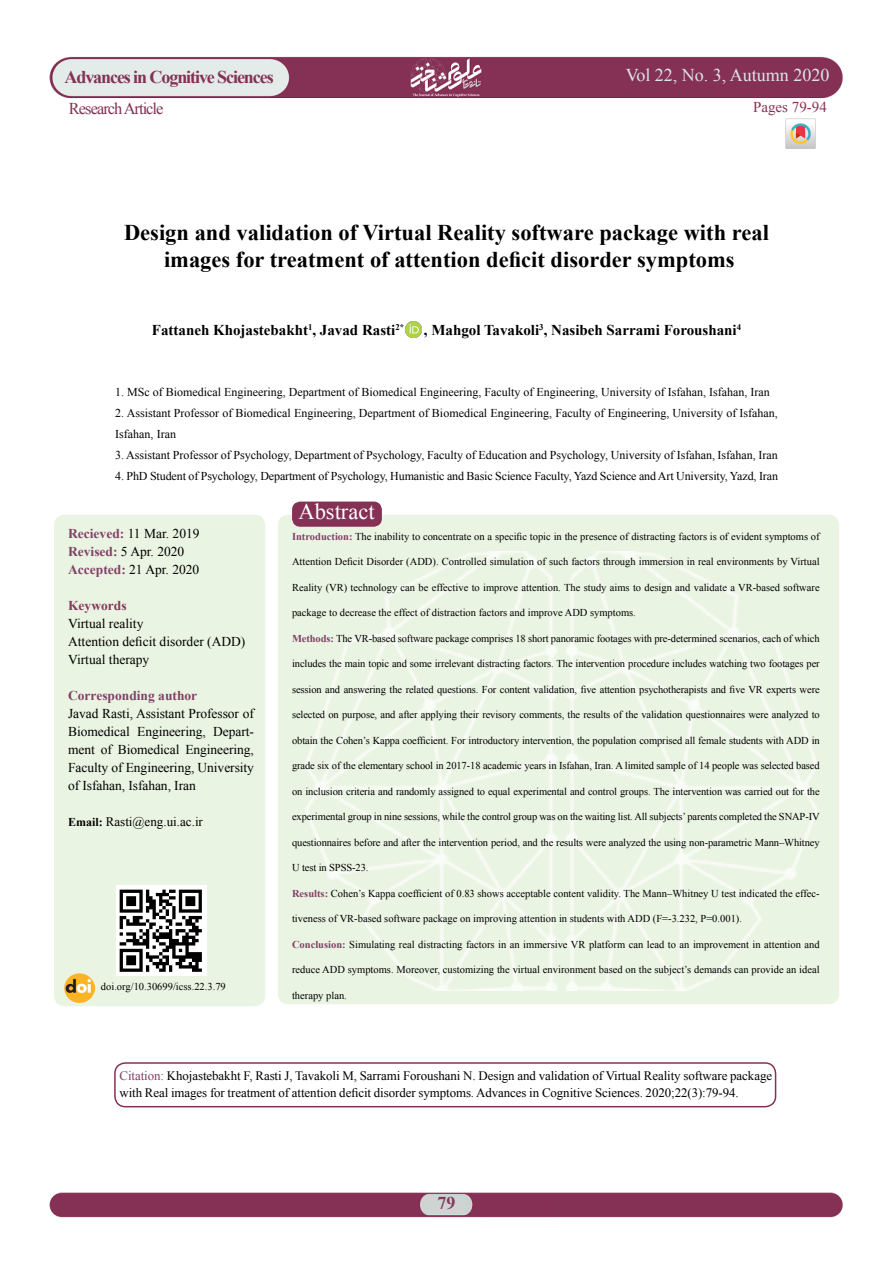
<style>
.page{position:relative;width:893px;height:1263px;background:#fff}
.page>*{position:absolute;margin:0;border:0;box-sizing:border-box;transform-origin:0 0}
.t1{font:700 22.5px/27px "Times New Roman";color:#000;text-align:center}
.t2{font:22.5px "Times New Roman";color:#fff}
.t3{font:700 18px "Times New Roman";letter-spacing:-.06em;color:#853155}
.t4{font:18px "Times New Roman";color:#dde5e6}
.t5{font:700 18px "Times New Roman";color:#85385c}
.t6{font:16.5px "Times New Roman";letter-spacing:-.06em;color:#853155}
.t7{font:700 15px "Times New Roman";color:#000}
.t8{font:15px "Times New Roman";color:#853155}
.t9{font:13.5px/18px "Times New Roman";letter-spacing:-.005em;color:#000}
.t10{font:700 13.5px "Times New Roman";color:#814068}
.t11{font:700 13.5px "Times New Roman";color:#85385c}
.t12{font:13.05px "Times New Roman";color:#000}
.t13{font:12.9px/16.2px "Times New Roman";letter-spacing:-.005em;color:#000}
.t14{font:12px/21px "Times New Roman";color:#000}
.t15{font:10.5px "Times New Roman";letter-spacing:-.01em;color:#000}
.t16{font:700 8.7px "Times New Roman";color:#000}
.s1{font-weight:700;color:#814068}
.s2{font-weight:700;font-size:12px}
.s3{color:#814068}
</style>
<div class="page">
<img style="left:49px;top:56px;width:794px;height:1162px">
<div style="left:278px;top:515px;width:561px;height:489px;background:#eaf4e2;border-radius:11px"></div>
<img style="left:305px;top:551px;width:513px;height:439px">
<div style="left:54px;top:515px;width:211px;height:491px;background:#eaf4e2;border-radius:11px"></div>
<img style="left:116px;top:886px;width:90px;height:89px">
<div style="left:293px;top:502px;width:88px;height:24px;background:#853155;border-radius:8px"></div>
<div style="left:292px;top:502px;width:90px;height:25px;border:2px solid #853155;border-radius:8px"></div>
<img style="left:784px;top:118px;width:32px;height:31px">
<img style="left:64px;top:973px;width:30px;height:30px">
<img style="left:405px;top:322px;width:16px;height:16px">
<div style="left:114px;top:1062px;width:662px;height:45px;border:2px solid #853155;border-radius:11px"></div>
<h2 class="t3" style="left:65px;top:64px;width:211px">Advances in Cognitive Sciences</h2>
<h3 class="t6" style="left:69px;top:97px;width:96px">ResearchArticle</h3>
<h2 class="t4" style="left:626px;top:63px;width:205px">Vol 22, No. 3, Autumn 2020</h2>
<h3 class="t8" style="left:753px;top:97px;width:75px">Pages 79-94</h3>
<h1 class="t1" style="left:124px;top:219px;width:646px">Design and validation of Virtual Reality software package with real images for treatment of attention deficit disorder symptoms</h1>
<p class="t16" style="left:395px;top:321px;width:10px">2*</p>
<p class="t16" style="left:737px;top:321px;width:6px">4</p>
<h3 class="t7" style="left:152px;top:319px;width:245px">Fattaneh Khojastebakht , Javad Rasti</h3>
<p class="t16" style="left:539px;top:321px;width:6px">3</p>
<p class="t16" style="left:308px;top:321px;width:6px">1</p>
<h3 class="t7" style="left:424px;top:319px;width:314px">, Mahgol Tavakoli , Nasibeh Sarrami Foroushani</h3>
<p class="t14" style="left:115px;top:381px;width:656px">1. MSc of Biomedical Engineering, Department of Biomedical Engineering, Faculty of Engineering, University of Isfahan, Isfahan, Iran</p>
<p class="t14" style="left:115px;top:402px;width:664px">2. Assistant Professor of Biomedical Engineering, Department of Biomedical Engineering, Faculty of Engineering, University of Isfahan,<br>Isfahan, Iran</p>
<p class="t14" style="left:115px;top:444px;width:664px">3. Assistant Professor of Psychology, Department of Psychology, Faculty of Education and Psychology, University of Isfahan, Isfahan, Iran</p>
<p class="t14" style="left:115px;top:465px;width:664px">4. PhD Student of Psychology, Department of Psychology, Humanistic and Basic Science Faculty, Yazd Science and Art University, Yazd, Iran</p>
<p class="t9" style="left:68px;top:524px;width:133px"><span class="s1">Recieved:</span> 11 Mar. 2019<br><span class="s1">Revised</span> 5<span class="s1">:</span> Apr. 2020<br><span class="s1">Accepted:</span> 21 Apr. 2020</p>
<p class="t11" style="left:68px;top:596px;width:60px">Keywords</p>
<p class="t9" style="left:68px;top:614px;width:179px">Virtual reality<br>Attention deficit disorder (ADD(<br>Virtual therapy</p>
<p class="t10" style="left:68px;top:686px;width:131px">Corresponding author</p>
<p class="t9" style="left:68px;top:704px;width:187px">Javad Rasti, Assistant Professor of</p>
<p class="t9" style="left:68px;top:740px;width:187px">ment of Biomedical Engineering,</p>
<p class="t9" style="left:68px;top:722px;width:63px">Biomedical</p>
<p class="t9" style="left:68px;top:758px;width:187px">Faculty of Engineering, University of Isfahan, Isfahan, Iran</p>
<p class="t12" style="left:68px;top:813px;width:136px"><span class="s2">Email:</span> Rasti@eng.ui.ac i r.</p>
<p class="t9" style="left:137px;top:722px;width:70px">Engineering,</p>
<p class="t9" style="left:213px;top:722px;width:42px">Depart-</p>
<p class="t15" style="left:101px;top:980px;width:126px">doi.org/10.30699/icss.22.3.79</p>
<h1 class="t2" style="left:298px;top:497px;width:78px">Abstract</h1>
<p class="t15" style="left:292px;top:529px;width:529px"><span class="s1">Introduction:</span> The inability to concentrate on a specific topic in the presence of distracting factors is of evident symptoms of</p>
<p class="t15" style="left:292px;top:555px;width:529px">Attention Deficit Disorder (ADD .) Controlled simulation of such factors through immersion in real environments by Virtual</p>
<p class="t15" style="left:292px;top:580px;width:529px">Reality (VR) technology can be effective to improve attention. The study aims to design and validate a VR-based software</p>
<p class="t15" style="left:292px;top:606px;width:345px">package to decrease the effect of distraction factors and improve ADD symptoms.</p>
<p class="t15" style="left:292px;top:631px;width:529px"><span class="s1">Methods:</span> The VR-based software package comprises 18 short panoramic footages with pre-determined scenarios, each of which</p>
<p class="t15" style="left:292px;top:657px;width:529px">includes the main topic and some irrelevant distracting factors. The intervention procedure includes watching two footages per</p>
<p class="t15" style="left:292px;top:682px;width:529px">session and answering the related questions. For content validation, five attention psychotherapists and five VR experts were</p>
<p class="t15" style="left:292px;top:708px;width:529px">selected on purpose, and after applying their revisory comments, the results of the validation questionnaires were analyzed to</p>
<p class="t15" style="left:292px;top:733px;width:529px">obtain the Cohen s’ Kappa coefficient. For introductory intervention, the population comprised all female students with ADD in</p>
<p class="t15" style="left:292px;top:759px;width:529px">grade six of the elementary school in 2017-18 academic years in Isfahan, Iran A. limited sample of 14 people was selected based</p>
<p class="t15" style="left:292px;top:784px;width:529px">on inclusion criteria and randomly assigned to equal experimental and control groups. The intervention was carried out for the</p>
<p class="t15" style="left:292px;top:810px;width:529px">experimental group in nine sessions, while the control group was on the waiting list.All subjects’parents completed the SNAP-IV</p>
<p class="t15" style="left:292px;top:835px;width:529px">questionnaires before and after the intervention period, and the results were analyzed the using non-parametric Mann–Whitney</p>
<p class="t15" style="left:292px;top:861px;width:78px">U test in SPSS-23.</p>
<p class="t15" style="left:292px;top:886px;width:529px"><span class="s1">Results:</span> Cohen s’ Kappa coefficient of 0.83 shows acceptable content validity. The Mann–Whitney U test indicated the effec-</p>
<p class="t15" style="left:292px;top:912px;width:451px">tiveness of VR-based software package on improving attention in students with ADD =F( -3.232, =P 0.001 .(</p>
<p class="t15" style="left:292px;top:937px;width:529px"><span class="s1">Conclusion:</span> Simulating real distracting factors in an immersive VR platform can lead to an improvement in attention and</p>
<p class="t15" style="left:292px;top:963px;width:529px">reduce ADD symptoms. Moreover, customizing the virtual environment based on the subject s’ demands can provide an ideal</p>
<p class="t15" style="left:292px;top:988px;width:56px">therapy plan.</p>
<p class="t13" style="left:119px;top:1068px;width:654px"><span class="s3">Citation:</span> Khojastebakht ,F Rasti ,J Tavakoli M, Sarrami Foroushani N. Design and validation of Virtual Reality software package with Real images for treatment of attention deficit disorder symptoms. Advances in Cognitive Sciences. 2020;22 (3) :79-94.</p>
<h2 class="t5" style="left:437px;top:1191px;width:19px">79</h2>
</div>
